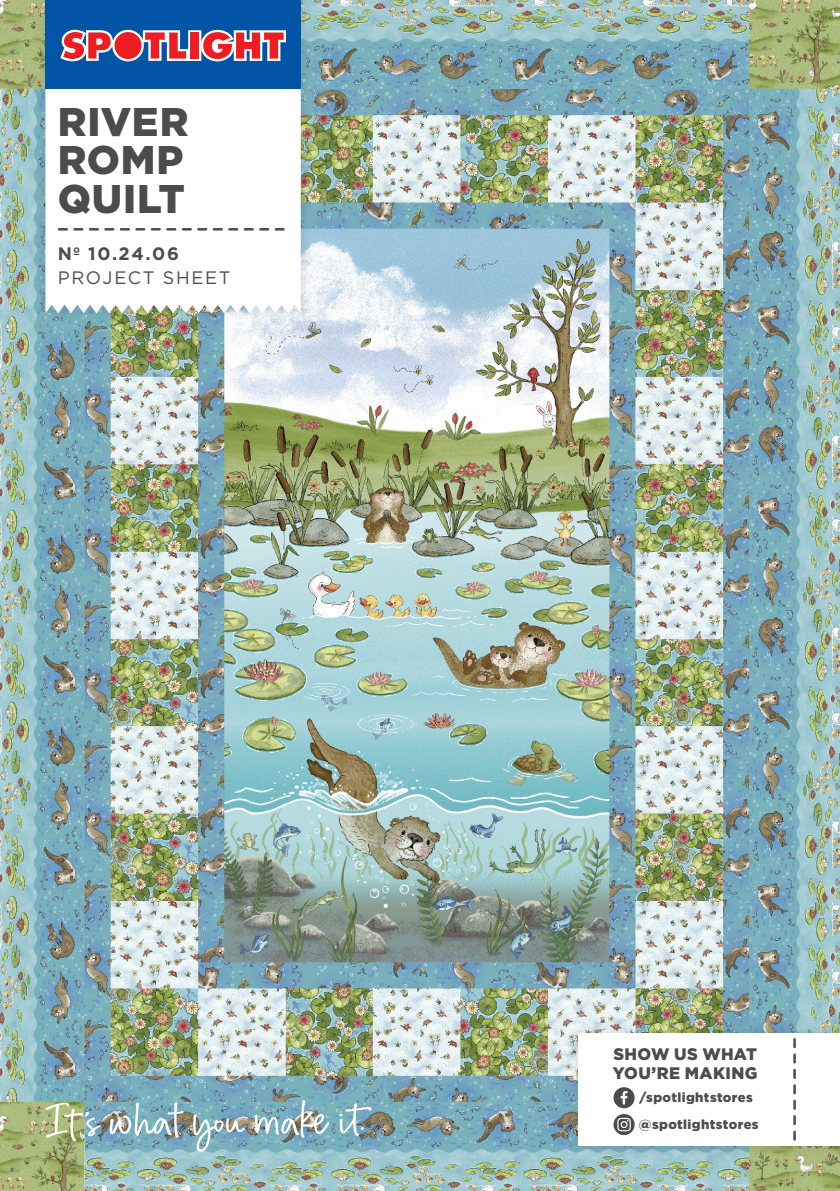
<style>
.page{position:relative;width:840px;height:1191px;background:#fff}
.page>*{position:absolute;margin:0;border:0;box-sizing:border-box;transform-origin:0 0}
.t1{font:900 40px/38.4px "Gotham";letter-spacing:.02em;color:#4b4c4d}
.t2{font:18px/24px "Gotham";letter-spacing:.095em;color:#4b4c4d}
.t3{font:900 16.6px/19.4px "Gotham";letter-spacing:.02em;color:#4b4c4d}
.t4{font:900 13px/26.8px "Gotham";letter-spacing:.025em;color:#4b4c4d}
.s1{font-weight:700}
</style>
<div class="page">
<img style="left:0;top:0;width:839px;height:1191px">
<svg style="left:193px;top:1114px;width:52px;height:37px;background:#95b6c0"></svg>
<svg style="left:45px;top:1102px;width:56px;height:39px;background:#a7ba9c"></svg>
<svg style="left:109px;top:1102px;width:74px;height:35px;background:#97b6be"></svg>
<svg style="left:339px;top:1103px;width:32px;height:33px"></svg>
<svg style="left:254px;top:1100px;width:75px;height:38px;background:#95b6be"></svg>
<div style="left:566px;top:1022px;width:273px;height:137px;background:#231f20;opacity:.15"></div>
<div style="left:577px;top:1033px;width:262px;height:112px;background:#fff"></div>
<svg style="left:793px;top:1039px;width:2px;height:100px"></svg>
<div style="left:613px;top:1087px;width:21px;height:21px;background:#4b4c4d;border-radius:50%"></div>
<svg style="left:620px;top:1091px;width:7px;height:13px"></svg>
<svg style="left:613px;top:1114px;width:21px;height:21px"></svg>
<svg style="left:617px;top:1117px;width:13px;height:14px"></svg>
<div style="left:34px;top:0;width:280px;height:325px;background:#231f20;opacity:.15"></div>
<svg style="left:45px;top:89px;width:255px;height:224px"></svg>
<svg style="left:59px;top:228px;width:224px;height:2px"></svg>
<div style="left:45px;top:0;width:255px;height:89px;background:#0154a6"></div>
<svg style="left:60px;top:30px;width:226px;height:31px;background:#c77082"></svg>
<p class="t1" style="left:58px;top:102px;width:132px">RIVER<br>ROMP<br>QUILT</p>
<p class="t2" style="left:58px;top:241px;width:174px"><span class="s1">Nº 10.24.06<br></span>PROJECT SHEET</p>
<p class="t3" style="left:612px;top:1043px;width:146px">SHOW US WHAT<br>YOU’RE MAKING</p>
<p class="t4" style="left:638px;top:1084px;width:121px">/spotlightstores @spotlightstores</p>
</div>
